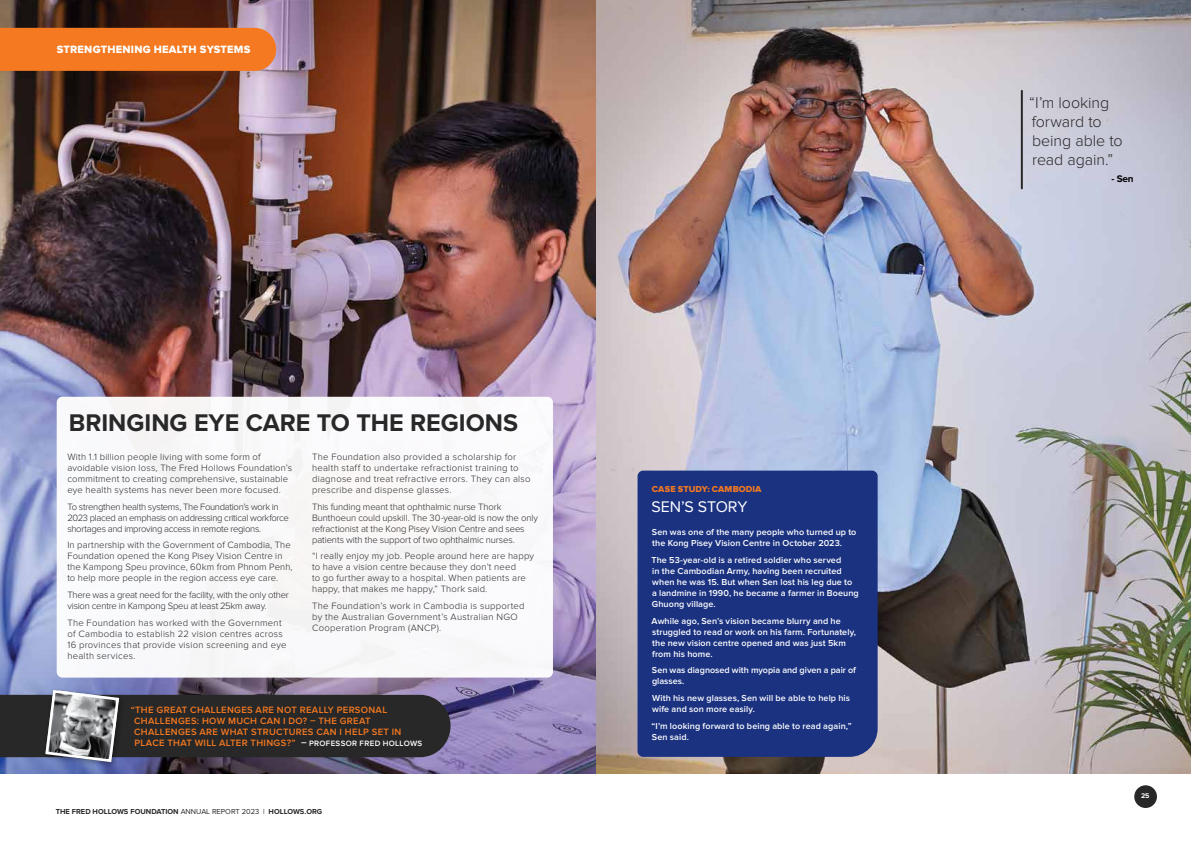
<style>
.page{position:relative;width:1191px;height:842px;background:#fff}
.page>*{position:absolute;margin:0;border:0;box-sizing:border-box;transform-origin:0 0}
.t1{font:700 25px "Proxima Nova";color:#292829}
.t2{font:300 16px/19px "Proxima Nova";letter-spacing:-.005em;color:#292829}
.t3{font:16px "Proxima Nova";letter-spacing:-.01em;color:#fff}
.t4{font:11px "Proxima Nova Extrabld";letter-spacing:.02em;color:#fff}
.t5{font:700 10px "Proxima Nova";color:#000}
.t6{font:300 9.5px/11px "Proxima Nova";letter-spacing:.015em;color:#292829}
.t7{font:300 9.5px/11px "Proxima Nova";letter-spacing:-.01em;color:#292829}
.t8{font:600 9.5px/11px "Proxima Nova";letter-spacing:.035em;color:#f47920}
.t9{font:300 9.5px/11px "Proxima Nova";letter-spacing:-.03em;color:#292829}
.t10{font:300 9.5px/11px "Proxima Nova";letter-spacing:-.02em;color:#292829}
.t11{font:600 9px/11px "Proxima Nova";letter-spacing:.01em;color:#fff}
.t12{font:9px "Proxima Nova Extrabld";letter-spacing:.01em;color:#f47920}
.t13{font:700 7.5px "Proxima Nova";color:#292829}
.t14{font:700 7px "Proxima Nova";color:#fff}
.s1{color:#fff}
.s2{font-size:8px;color:#fff}
.s3{font-weight:400}
</style>
<div class="page">
<img style="left:0;top:0;width:1191px;height:774px">
<div style="left:57px;top:397px;width:496px;height:281px;background:#f9f8fa;border-radius:6px"></div>
<div style="left:1134px;top:785px;width:23px;height:23px;background:#292829;border-radius:50%"></div>
<div style="left:0;top:28px;width:276px;height:43px;background:#f47920"></div>
<div style="left:0;top:695px;width:450px;height:62px;background:#292829"></div>
<div style="left:637px;top:471px;width:240px;height:286px;background:#1b3281"></div>
<div style="left:42px;top:686px;width:84px;height:83px;background:#000;opacity:.36"></div>
<img style="left:45px;top:690px;width:74px;height:72px">
<div style="left:46px;top:690px;width:73px;height:72px;border:3px solid #fff;border-radius:8px"></div>
<hr style="left:1020px;top:91px;width:2px;height:97px;background:#292829">
<p class="t4" style="left:57px;top:44px;width:195px">STRENGTHENING HEALTH SYSTEMS</p>
<h1 class="t1" style="left:69px;top:404px;width:451px">BRINGING EYE CARE TO THE REGIONS</h1>
<p class="t6" style="left:67px;top:452px;width:226px">With 1.1 billion people living with some form of avoidable vision loss, The Fred Hollows Foundation’s commitment to creating comprehensive, sustainable eye health systems has never been more focused.</p>
<p class="t9" style="left:67px;top:501px;width:223px">To strengthen health systems, The Foundation’s work in<br>2023 placed an emphasis on addressing critical workforce shortages and improving access in remote regions.</p>
<p class="t6" style="left:67px;top:540px;width:227px">In partnership with the Government of Cambodia, The Foundation opened the Kong Pisey Vision Centre in the Kampong Speu province, 60km from Phnom Penh, to help more people in the region access eye care.</p>
<p class="t10" style="left:67px;top:590px;width:223px">There was a great need for the facility, with the only other vision centre in Kampong Speu at least 25km away.</p>
<p class="t6" style="left:67px;top:617px;width:221px">The Foundation has worked with the Government of Cambodia to establish 22 vision centres across 16 provinces that provide vision screening and eye health services.</p>
<p class="t6" style="left:312px;top:452px;width:220px">The Foundation also provided a scholarship for health staff to undertake refractionist training to diagnose and treat refractive errors. They can also prescribe and dispense glasses.</p>
<p class="t7" style="left:312px;top:501px;width:227px">This funding meant that ophthalmic nurse Thork Bunthoeun could upskill. The 30-year-old is now the only refractionist at the Kong Pisey Vision Centre and sees patients with the support of two ophthalmic nurses.</p>
<p class="t6" style="left:312px;top:551px;width:223px">“I really enjoy my job. People around here are happy to have a vision centre because they don’t need<br>to go further away to a hospital. When patients are happy, that makes me happy,” Thork said.</p>
<p class="t6" style="left:312px;top:601px;width:214px">The Foundation’s work in Cambodia is supported by the Australian Government’s Australian NGO<br>Cooperation Program (ANCP).</p>
<p class="t8" style="left:134px;top:704px;width:290px;text-indent:-3px">“THE GREAT CHALLENGES ARE NOT REALLY PERSONAL CHALLENGES: HOW MUCH CAN I DO? – THE GREAT CHALLENGES ARE WHAT STRUCTURES CAN I HELP SET IN PLACE THAT WILL ALTER THINGS?” <span class="s1">–</span> <span class="s2">PROFESSOR FRED HOLLOWS</span></p>
<p class="t13" style="left:56px;top:805px;width:268px">THE FRED HOLLOWS FOUNDATION <span class="s3">ANNUAL REPORT 2023 |</span> HOLLOWS.ORG</p>
<p class="t12" style="left:652px;top:485px;width:111px">CASE STUDY: CAMBODIA</p>
<h2 class="t3" style="left:651px;top:497px;width:97px">SEN’S STORY</h2>
<p class="t11" style="left:652px;top:527px;width:206px">Sen was one of the many people who turned up to the Kong Pisey Vision Centre in October 2023.</p>
<p class="t11" style="left:651px;top:555px;width:209px">The 53-year-old is a retired soldier who served<br>in the Cambodian Army, having been recruited when he was 15. But when Sen lost his leg due to<br>a landmine in 1990, he became a farmer in Boeung Ghuong village.</p>
<p class="t11" style="left:651px;top:615px;width:206px">Awhile ago, Sen’s vision became blurry and he struggled to read or work on his farm. Fortunately, the new vision centre opened and was just 5km from his home.</p>
<p class="t11" style="left:652px;top:665px;width:206px">Sen was diagnosed with myopia and given a pair of glasses.</p>
<p class="t11" style="left:652px;top:693px;width:199px">With his new glasses, Sen will be able to help his wife and son more easily.</p>
<p class="t11" style="left:651px;top:720px;width:201px">“I’m looking forward to being able to read again,”<br>Sen said.</p>
<h2 class="t2" style="left:1029px;top:93px;width:95px">“I’m looking forward to being able to read again.”</h2>
<p class="t5" style="left:1111px;top:171px;width:24px">- Sen</p>
<p class="t14" style="left:1141px;top:791px;width:10px">25</p>
</div>
